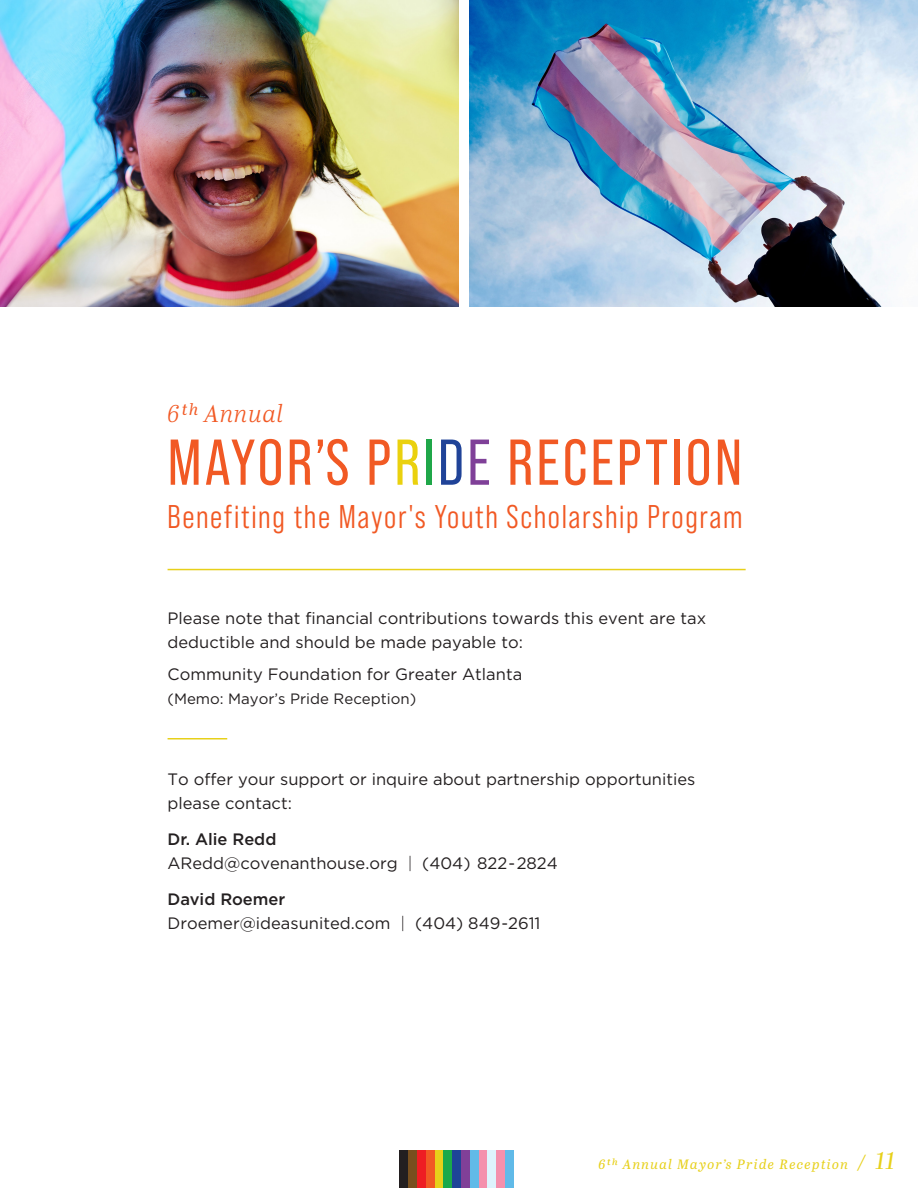
<style>
.page{position:relative;width:918px;height:1188px;background:#fff}
.page>*{position:absolute;margin:0;border:0;box-sizing:border-box;transform-origin:0 0}
.t1{font:64.5px "Bebas Neue Pro";letter-spacing:.05em;color:#f15924}
.t2{font:32.85px "Bebas Neue Pro Middle";letter-spacing:.05em;color:#f15924}
.t3{font:italic 24.15px "Abril Text Lt";letter-spacing:.025em;color:#f15924}
.t4{font:16.5px/24px "Gotham";color:#231f20}
.t5{font:500 16.5px "Gotham";color:#231f20}
.t6{font:15px "Gotham";color:#231f20}
.t7{font:italic 13.5px "Abril Text";letter-spacing:.09em;color:#e7d01a}
.s1{color:#f15a24}
.s2{color:#ead10e}
.s3{color:#1fa749}
.s4{color:#204398}
.s5{color:#7f4098}
.s6{font-weight:300}
.s7{font-size:18px}
.s8{font-family:"Abril Display";font-size:24px}
</style>
<div class="page">
<div style="left:435px;top:1151px;width:8px;height:37px;background:#e7d01a"></div>
<div style="left:478px;top:1151px;width:9px;height:37px;background:#f490ac"></div>
<div style="left:426px;top:1151px;width:9px;height:37px;background:#f15924"></div>
<div style="left:470px;top:1151px;width:9px;height:37px;background:#60bae8"></div>
<div style="left:408px;top:1151px;width:9px;height:37px;background:#784f1e"></div>
<div style="left:417px;top:1151px;width:9px;height:37px;background:#ee1d23"></div>
<div style="left:400px;top:1151px;width:8px;height:37px;background:#231f20"></div>
<div style="left:443px;top:1151px;width:9px;height:37px;background:#1aa94a"></div>
<div style="left:487px;top:1151px;width:9px;height:37px;background:#def3fc"></div>
<div style="left:452px;top:1151px;width:9px;height:37px;background:#1e4498"></div>
<div style="left:496px;top:1151px;width:9px;height:37px;background:#f490ac"></div>
<div style="left:461px;top:1151px;width:9px;height:37px;background:#804098"></div>
<div style="left:505px;top:1151px;width:9px;height:37px;background:#60bae8"></div>
<hr style="left:168px;top:738px;width:59px;height:2px;background:#e7d01a">
<hr style="left:168px;top:569px;width:578px;height:1px;background:#e7d01a">
<img style="left:0;top:0;width:459px;height:306px">
<img style="left:470px;top:0;width:448px;height:306px">
<p class="t3" style="left:168px;top:397px;width:117px">6th Annual</p>
<p class="t1" style="left:168px;top:426px;width:576px">MAYOR’S <span class="s1">P</span><span class="s2">R</span><span class="s3">I</span><span class="s4">D</span><span class="s5">E</span> RECEPTION</p>
<p class="t2" style="left:168px;top:498px;width:576px">Benefiting the Mayor's Youth Scholarship Program</p>
<p class="t4" style="left:168px;top:606px;width:540px">Please note that financial contributions towards this event are tax deductible and should be made payable to:</p>
<p class="t4" style="left:168px;top:661px;width:356px">Community Foundation for Greater Atlanta</p>
<p class="t6" style="left:168px;top:690px;width:250px">(Memo: Mayor’s Pride Reception)</p>
<p class="t4" style="left:168px;top:766px;width:529px">To offer your support or inquire about partnership opportunities please contact:</p>
<p class="t5" style="left:168px;top:828px;width:110px">Dr. Alie Redd</p>
<p class="t4" style="left:168px;top:850px;width:392px">ARedd@covenanthouse.org <span class="s6">|</span> (404) 822-2824</p>
<p class="t5" style="left:168px;top:888px;width:119px">David Roemer</p>
<p class="t4" style="left:168px;top:910px;width:374px">Droemer@ideasunited.com <span class="s6">|</span> (404) 849-2611</p>
<p class="t7" style="left:599px;top:1154px;width:298px">6th Annual Mayor’s Pride Reception <span class="s7">/</span> <span class="s8">11</span></p>
</div>
